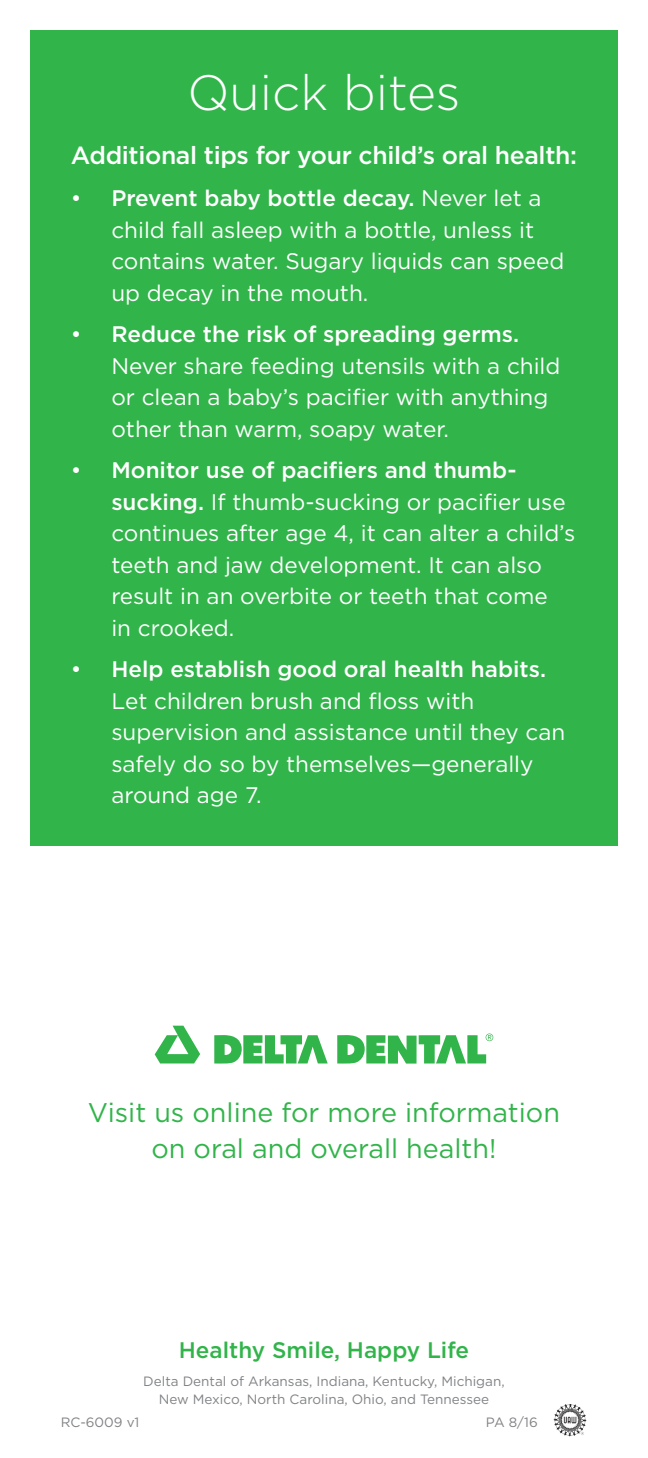
<style>
.page{position:relative;width:648px;height:1458px;background:#fff}
.page>*{position:absolute;margin:0;border:0;box-sizing:border-box;transform-origin:0 0}
.t1{font:300 49.5px "Gotham";color:#fff}
.t2{font:27px/36px "Gotham";color:#31b44a;text-align:center}
.t3{font:500 24.75px "Gotham";letter-spacing:-.015em;color:#fff}
.t4{font:22.5px/31.5px "Gotham";color:#fff}
.t5{font:500 22.5px "Gotham";color:#31b44a}
.t6{font:13.5px/18px "Gotham";color:#808285;text-align:center}
.s1{font-weight:500}
</style>
<div class="page">
<div style="left:30px;top:30px;width:588px;height:816px;background:#31b44a"></div>
<img style="left:553px;top:1404px;width:34px;height:33px">
<svg style="left:155px;top:1026px;width:45px;height:37px"></svg>
<svg style="left:214px;top:1035px;width:114px;height:29px"></svg>
<svg style="left:337px;top:1034px;width:156px;height:30px"></svg>
<h1 class="t1" style="left:187px;top:62px;width:275px">Quick bites</h1>
<p class="t3" style="left:71px;top:140px;width:508px">Additional tips for your child’s oral health:</p>
<p class="t4" style="left:111px;top:182px;width:455px;text-indent:-40px">• <span class="s1">Prevent baby bottle decay.</span> Never let a child fall asleep with a bottle, unless it contains water. Sugary liquids can speed up decay in the mouth.</p>
<p class="t4" style="left:111px;top:318px;width:451px;text-indent:-40px">• <span class="s1">Reduce the risk of spreading germs.<br></span>Never share feeding utensils with a child or clean a baby’s pacifier with anything other than warm, soapy water.</p>
<p class="t4" style="left:111px;top:454px;width:466px;text-indent:-40px">• <span class="s1">Monitor use of pacifiers and thumb&shy;sucking.</span> If thumb-sucking or pacifier use continues after age 4, it can alter a child’s teeth and jaw development. It can also result in an overbite or teeth that come<br>in crooked.</p>
<p class="t4" style="left:111px;top:653px;width:455px;text-indent:-40px">• <span class="s1">Help establish good oral health habits.<br></span>Let children brush and floss with supervision and assistance until they can safely do so by themselves—generally around age 7.</p>
<p class="t2" style="left:88px;top:1094px;width:474px">Visit us online for more information on oral and overall health!</p>
<p class="t5" style="left:179px;top:1335px;width:292px">Healthy Smile, Happy Life</p>
<p class="t6" style="left:143px;top:1372px;width:363px">Delta Dental of Arkansas, Indiana, Kentucky, Michigan,<br>New Mexico, North Carolina, Ohio, and Tennessee</p>
<p class="t6" style="left:61px;top:1413px;width:80px">RC-6009 v1</p>
<p class="t6" style="left:486px;top:1413px;width:53px">PA 8/16</p>
</div>
